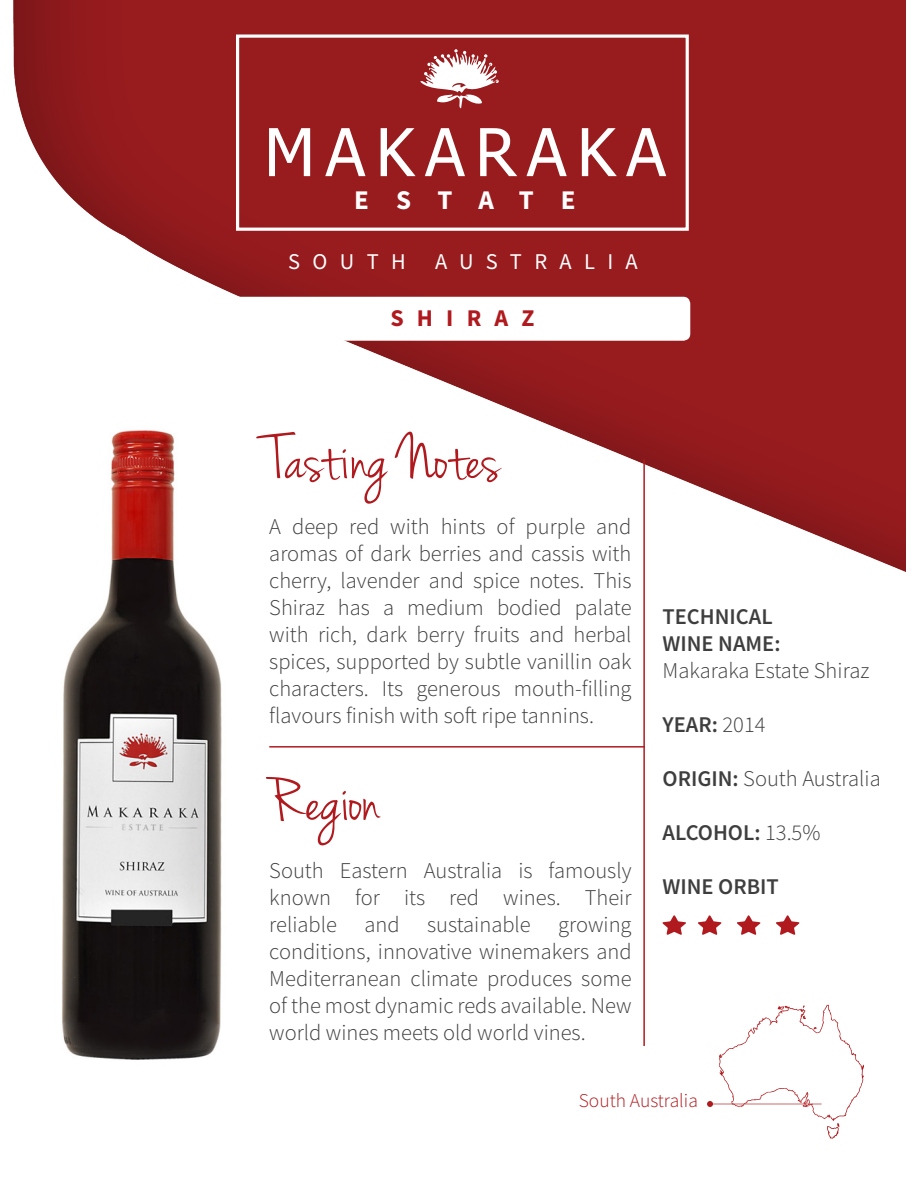
<style>
.page{position:relative;width:918px;height:1188px;background:#fff}
.page>*{position:absolute;margin:0;border:0;box-sizing:border-box;transform-origin:0 0}
.t1{font:66px "Jenna Sue";color:#b01a1e}
.t2{font:66px "Tahoma";letter-spacing:.16em;color:#fff}
.t3{font:700 27px "Source Sans Pro";letter-spacing:.98em;color:#fff}
.t4{font:700 24px "Source Sans Pro";letter-spacing:.55em;color:#b01a1e}
.t5{font:300 22.5px/27px "Source Sans Pro";color:#3e3e3f;text-align:justify}
.t6{font:600 22.5px "Source Sans Pro";color:#3e3e3f}
.t7{font:22.5px "Source Sans Pro";letter-spacing:.55em;color:#fff}
.t8{font:300 19.5px "Source Sans Pro";color:#b01a1e}
.s1{font-weight:300}
.s2{font-weight:600}
</style>
<div class="page">
<img style="left:13px;top:0;width:893px;height:1005px">
<img style="left:41px;top:413px;width:197px;height:647px">
<svg style="left:420px;top:49px;width:79px;height:59px"></svg>
<div style="left:236px;top:35px;width:453px;height:196px;border:3px solid #fff"></div>
<hr style="left:269px;top:746px;width:376px;height:2px;background:#b01a1e">
<hr style="left:643px;top:459px;width:2px;height:587px;background:#b01a1e">
<div style="left:223px;top:297px;width:467px;height:44px;background:#fff;border-radius:7px"></div>
<svg style="left:707px;top:1101px;width:6px;height:6px"></svg>
<hr style="left:713px;top:1103px;width:109px;height:2px;background:#b01a1e">
<svg style="left:719px;top:1005px;width:145px;height:134px"></svg>
<svg style="left:663px;top:915px;width:23px;height:20px"></svg>
<svg style="left:698px;top:915px;width:24px;height:20px"></svg>
<svg style="left:737px;top:915px;width:24px;height:20px"></svg>
<svg style="left:776px;top:915px;width:24px;height:20px"></svg>
<p class="t2" style="left:264px;top:108px;width:403px">MAKARAKA</p>
<p class="t3" style="left:354px;top:181px;width:223px">ESTATE</p>
<p class="t7" style="left:288px;top:247px;width:119px">SOUTH</p>
<p class="t7" style="left:435px;top:247px;width:204px">AUSTRALIA</p>
<p class="t4" style="left:390px;top:302px;width:145px">SHIRAZ</p>
<p class="t1" style="left:269px;top:421px;width:232px">Tasting Notes</p>
<p class="t5" style="left:269px;top:513px;width:364px">A deep red with hints of purple and aromas of dark berries and cassis with cherry, lavender and spice notes. This Shiraz has a medium bodied palate with rich, dark berry fruits and herbal spices, supported by subtle vanillin oak characters. Its generous mouth-filling flavours finish with soft ripe tannins.</p>
<p class="t1" style="left:269px;top:763px;width:112px">Region</p>
<p class="t5" style="left:269px;top:857px;width:364px">South Eastern Australia is famously known for its red wines. Their reliable and sustainable growing conditions, innovative winemakers and Mediterranean climate produces some of the most dynamic reds available. New world wines meets old world vines.</p>
<p class="t6" style="left:663px;top:602px;width:112px">TECHNICAL</p>
<p class="t6" style="left:663px;top:629px;width:120px">WINE NAME:</p>
<p class="t5" style="left:663px;top:657px;width:208px">Makaraka Estate Shiraz</p>
<p class="t6" style="left:663px;top:710px;width:105px">YEAR: <span class="s1">2014</span></p>
<p class="t5" style="left:663px;top:765px;width:220px"><span class="s2">ORIGIN:</span> South Australia</p>
<p class="t6" style="left:663px;top:818px;width:159px">ALCOHOL: <span class="s1">13.5%</span></p>
<p class="t6" style="left:663px;top:872px;width:118px">WINE ORBIT</p>
<p class="t8" style="left:579px;top:1089px;width:121px">South Australia</p>
</div>
